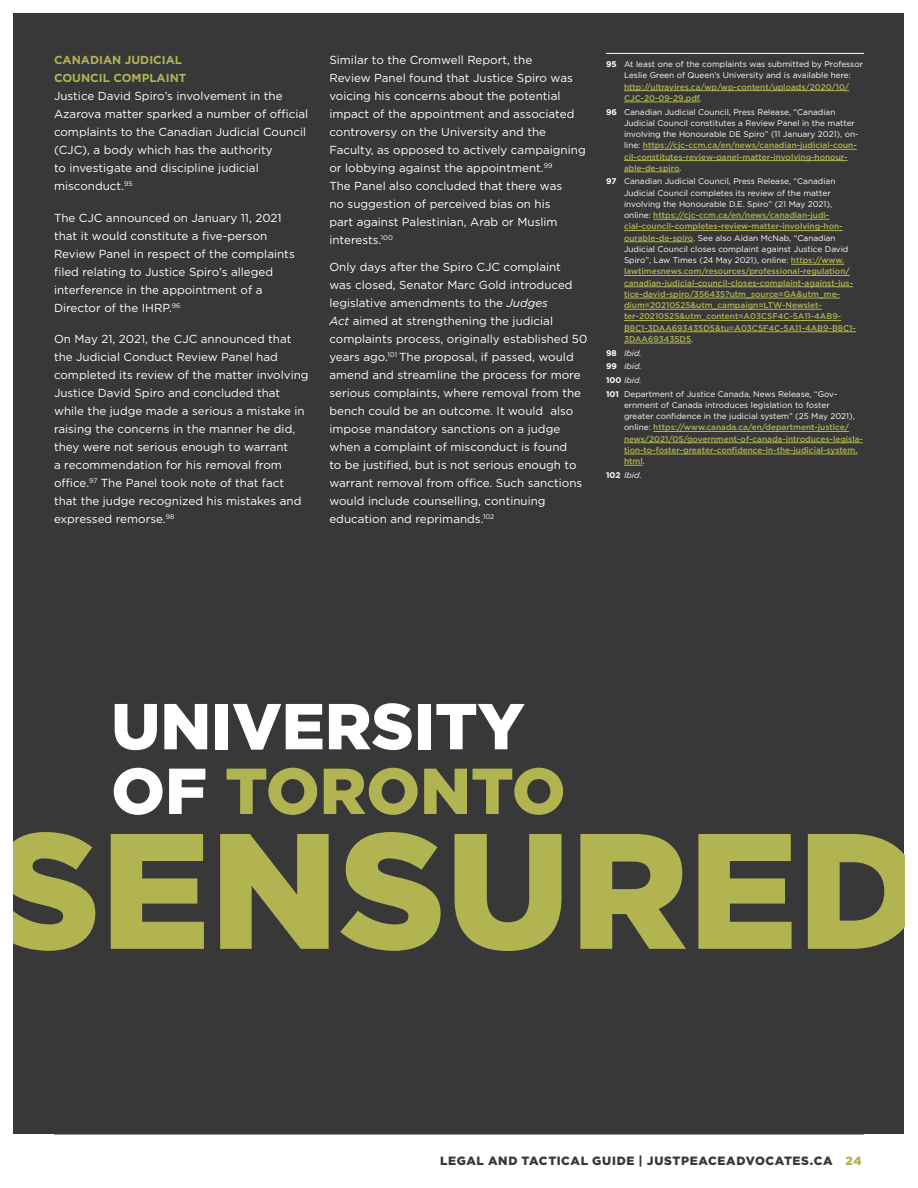
<style>
.page{position:relative;width:918px;height:1188px;background:#fff}
.page>*{position:absolute;margin:0;border:0;box-sizing:border-box;transform-origin:0 0}
.t1{font:900 164.1px "Gotham";color:#b1b450}
.t2{font:900 64.8px/64.7px "Gotham";color:#fff}
.t3{font:900 12px "Gotham";letter-spacing:.05em;color:#383839}
.t4{font:11.7px/18px "Gotham";color:#fff}
.t5{font:700 11.7px/18px "Gotham";color:#b1b450}
.t6{font:500 8.25px/11.2px "Gotham";color:#b1b450}
.t7{font:8.25px/11.2px "Gotham";color:#fff}
.t8{font:italic 8.25px "Gotham";color:#fff}
.s1{font-style:italic}
.s2{font-weight:700}
.s3{font-weight:500;color:#b1b450}
.s4{font-weight:700;color:#fff}
.s5{font-weight:400;color:#fff}
.s6{font-weight:700;font-style:normal}
.s7{font-style:normal}
.s8{color:#b1b450}
</style>
<div class="page">
<hr style="left:54px;top:1134px;width:810px;height:1px;background:#383839">
<div style="left:14px;top:14px;width:890px;height:1120px;background:#383839"></div>
<hr style="left:606px;top:53px;width:258px;height:1px;background:#fff">
<hr style="left:624px;top:90px;width:225px;height:1px;background:#b1b450">
<hr style="left:624px;top:102px;width:76px;height:1px;background:#b1b450">
<hr style="left:643px;top:149px;width:214px;height:1px;background:#b1b450">
<hr style="left:624px;top:160px;width:224px;height:1px;background:#b1b450">
<hr style="left:624px;top:172px;width:56px;height:1px;background:#b1b450">
<hr style="left:653px;top:219px;width:176px;height:1px;background:#b1b450">
<hr style="left:624px;top:230px;width:219px;height:1px;background:#b1b450">
<hr style="left:624px;top:242px;width:69px;height:1px;background:#b1b450">
<hr style="left:791px;top:264px;width:53px;height:1px;background:#b1b450">
<hr style="left:624px;top:275px;width:226px;height:1px;background:#b1b450">
<hr style="left:624px;top:287px;width:229px;height:1px;background:#b1b450">
<hr style="left:624px;top:298px;width:216px;height:1px;background:#b1b450">
<hr style="left:624px;top:309px;width:198px;height:1px;background:#b1b450">
<hr style="left:624px;top:320px;width:217px;height:1px;background:#b1b450">
<hr style="left:624px;top:332px;width:232px;height:1px;background:#b1b450">
<hr style="left:624px;top:343px;width:67px;height:1px;background:#b1b450">
<hr style="left:653px;top:431px;width:196px;height:1px;background:#b1b450">
<hr style="left:624px;top:443px;width:239px;height:1px;background:#b1b450">
<hr style="left:624px;top:454px;width:234px;height:1px;background:#b1b450">
<svg style="left:624px;top:465px;width:19px;height:1px"></svg>
<p class="t5" style="left:54px;top:51px;width:134px">CANADIAN JUDICIAL<br>COUNCIL COMPLAINT</p>
<p class="t4" style="left:54px;top:87px;width:256px">Justice David Spiro’s involvement in the Azarova matter sparked a number of official complaints to the Canadian Judicial Council (CJC), a body which has the authority<br>to investigate and discipline judicial misconduct.<sup>95</sup></p>
<p class="t4" style="left:54px;top:208px;width:242px">The CJC announced on January 11, 2021 that it would constitute a five-person Review Panel in respect of the complaints filed relating to Justice Spiro’s alleged interference in the appointment of a Director of the IHRP.<sup>96</sup></p>
<p class="t4" style="left:54px;top:330px;width:256px">On May 21, 2021, the CJC announced that the Judicial Conduct Review Panel had completed its review of the matter involving Justice David Spiro and concluded that while the judge made a serious a mistake in raising the concerns in the manner he did, they were not serious enough to warrant<br>a recommendation for his removal from office.<sup>97</sup> The Panel took note of that fact that the judge recognized his mistakes and expressed remorse.<sup>98</sup></p>
<p class="t4" style="left:329px;top:51px;width:258px">Similar to the Cromwell Report, the<br>Review Panel found that Justice Spiro was voicing his concerns about the potential impact of the appointment and associated controversy on the University and the Faculty, as opposed to actively campaigning or lobbying against the appointment.<sup>99<br></sup>The Panel also concluded that there was<br>no suggestion of perceived bias on his<br>part against Palestinian, Arab or Muslim interests.<sup>100</sup></p>
<p class="t4" style="left:329px;top:258px;width:260px">Only days after the Spiro CJC complaint<br>was closed, Senator Marc Gold introduced legislative amendments to the <span class="s1">Judges<br>Act</span> aimed at strengthening the judicial complaints process, originally established 50 years ago.<sup>101</sup> The proposal, if passed, would amend and streamline the process for more serious complaints, where removal from the bench could be an outcome. It would also impose mandatory sanctions on a judge when a complaint of misconduct is found<br>to be justified, but is not serious enough to warrant removal from office. Such sanctions would include counselling, continuing education and reprimands.<sup>102</sup></p>
<p class="t7" style="left:624px;top:58px;width:241px;text-indent:-18px"><span class="s2">95</span> At least one of the complaints was submitted by Professor Leslie Green of Queen’s University and is available here: <span class="s3">http://ultravires.ca/wp/wp-content/uploads/2020/10/ CJC-20-09-29.pdf</span>.</p>
<p class="t7" style="left:624px;top:106px;width:236px;text-indent:-18px"><span class="s2">96</span> Canadian Judicial Council, Press Release, “Canadian Judicial Council constitutes a Review Panel in the matter involving the Honourable DE Spiro” (11 January 2021), on&shy;line: <span class="s3">https://cjc-ccm.ca/en/news/canadian-judicial-coun&shy;cil-constitutes-review-panel-matter-involving-honour&shy;able-de-spiro</span>.</p>
<p class="t6" style="left:624px;top:176px;width:233px;text-indent:-18px"><span class="s4">97</span> <span class="s5">Canadian Judicial Council, Press Release, “Canadian Judicial Council completes its review of the matter involving the Honourable D.E. Spiro” (21 May 2021), online:</span> https://cjc-ccm.ca/en/news/canadian-judi&shy;cial-council-completes-review-matter-involving-hon&shy;ourable-de-spiro<span class="s5">. See also Aidan McNab, “Canadian Judicial Council closes complaint against Justice David Spiro”, Law Times (24 May 2021), online:</span> https://www. lawtimesnews.com/resources/professional-regulation/ canadian-judicial-council-closes-complaint-against-jus&shy;tice-david-spiro/356435?utm_source=GA&amp;utm_me&shy;dium=20210525&amp;utm_campaign=LTW-Newslet&shy;ter-20210525&amp;utm_content=A03C5F4C-5A11-4AB9- B8C1-3DAA693435D5&amp;tu=A03C5F4C-5A11-4AB9-B8C1- 3DAA693435D5<span class="s5">.</span></p>
<p class="t8" style="left:606px;top:347px;width:37px"><span class="s6">98</span> Ibid.</p>
<p class="t8" style="left:606px;top:361px;width:37px"><span class="s6">99</span> Ibid.</p>
<p class="t8" style="left:606px;top:375px;width:37px"><span class="s6">100</span> Ibid.</p>
<p class="t6" style="left:624px;top:388px;width:240px;text-indent:-18px"><span class="s4">101</span> <span class="s5">Department of Justice Canada, News Release, “Gov&shy;ernment of Canada introduces legislation to foster<br>greater confidence in the judicial system” (25 May 2021), online:</span> https://www.canada.ca/en/department-justice/ news/2021/05/government-of-canada-introduces-legisla&shy;tion-to-foster-greater-confidence-in-the-judicial-system. html<span class="s5">.</span></p>
<p class="t8" style="left:606px;top:470px;width:37px"><span class="s6">102</span> Ibid<span class="s7">.</span></p>
<p class="t2" style="left:111px;top:693px;width:456px">UNIVERSITY<br>OF <span class="s8">TORONTO</span></p>
<p class="t1" style="left:-6px;top:778px;width:931px">SENSURED</p>
<p class="t3" style="left:440px;top:1153px;width:423px">LEGAL AND TACTICAL GUIDE | JUSTPEACEADVOCATES.CA <span class="s8">24</span></p>
</div>
